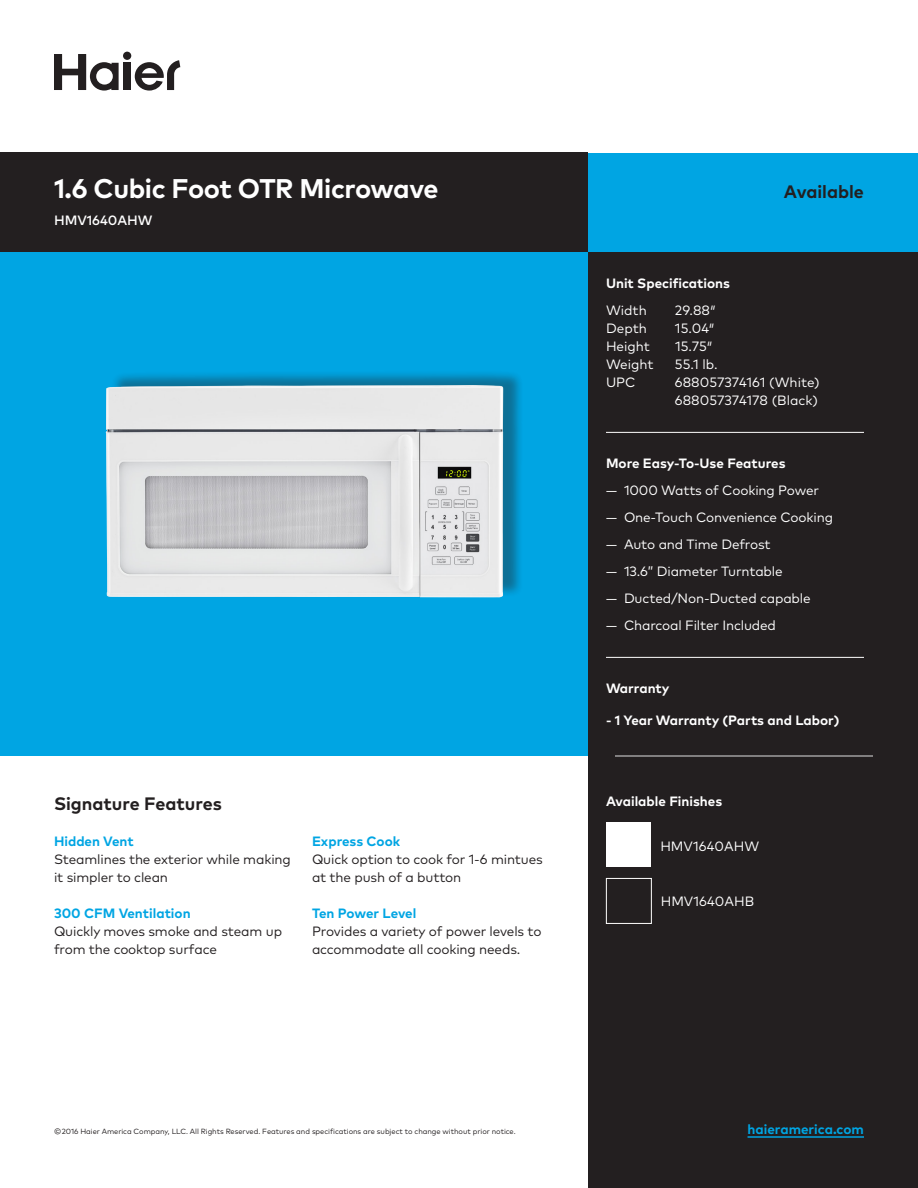
<style>
.page{position:relative;width:918px;height:1188px;background:#fff}
.page>*{position:absolute;margin:0;border:0;box-sizing:border-box;transform-origin:0 0}
.Headline__Product_Na{font:700 27px "Mark OT";letter-spacing:-.015em;color:#fff}
.Headline__Signature{font:700 18px "Mark OT";color:#231f20}
.Header__Right_Rail{font:13.5px/18px "Mark OT";letter-spacing:-.01em;color:#fff}
.Paragraph__Main{font:13.5px/18px "Mark OT";letter-spacing:-.01em;color:#231f20}
.Header__Right_Rail-2{font:700 13.5px "Mark OT";color:#fff}
.Subhead__Signature_F{font:700 13.5px "Mark OT";color:#00a5e3}
.Headline__Product_Na-2{font:500 13.5px "Mark OT";letter-spacing:-.005em;color:#fff}
.t1{font:7.5px "Mark OT";letter-spacing:-.005em;color:#231f20}
</style>
<div class="page">
<div style="left:0;top:153px;width:918px;height:603px;background:#00a5e3"></div>
<div style="left:588px;top:252px;width:330px;height:936px;background:#231f20"></div>
<div style="left:0;top:153px;width:588px;height:99px;background:#231f20"></div>
<div style="left:123px;top:63px;width:8px;height:27px;background:#231f20"></div>
<div style="left:123px;top:52px;width:8px;height:8px;background:#231f20;border-radius:50%"></div>
<svg style="left:54px;top:54px;width:65px;height:37px"></svg>
<svg style="left:135px;top:60px;width:45px;height:31px"></svg>
<hr style="left:748px;top:1136px;width:116px;height:2px;background:#00a5e3">
<hr style="left:606px;top:432px;width:258px;height:1px;background:#fff">
<hr style="left:606px;top:657px;width:258px;height:1px;background:#fff">
<div style="left:606px;top:822px;width:45px;height:45px;background:#fff"></div>
<div style="left:606px;top:878px;width:46px;height:46px;border:1px solid #fff"></div>
<hr style="left:615px;top:756px;width:258px;height:1px;background:#e0e0e0">
<div style="left:111px;top:370px;width:413px;height:227px;background:#231f20;opacity:.22"></div>
<p class="Headline__Product_Na" style="left:54px;top:171px;width:386px">1.6 Cubic Foot OTR Microwave</p>
<p class="Headline__Signature" style="left:784px;top:180px;width:82px">Available</p>
<p class="Headline__Product_Na-2" style="left:54px;top:212px;width:100px">HMV1640AHW</p>
<p class="Header__Right_Rail-2" style="left:606px;top:274px;width:126px">Unit Specifications</p>
<p class="Header__Right_Rail" style="left:606px;top:301px;width:42px">Width</p>
<p class="Header__Right_Rail" style="left:675px;top:301px;width:42px">29.88″</p>
<p class="Header__Right_Rail" style="left:606px;top:319px;width:42px">Depth</p>
<p class="Header__Right_Rail" style="left:675px;top:319px;width:41px">15.04″</p>
<p class="Header__Right_Rail" style="left:606px;top:337px;width:46px">Height</p>
<p class="Header__Right_Rail" style="left:675px;top:337px;width:39px">15.75″</p>
<p class="Header__Right_Rail" style="left:606px;top:355px;width:49px">Weight</p>
<p class="Header__Right_Rail" style="left:675px;top:355px;width:44px">55.1 lb.</p>
<p class="Header__Right_Rail" style="left:606px;top:373px;width:31px">UPC</p>
<p class="Header__Right_Rail" style="left:675px;top:373px;width:146px">688057374161 (White)<br>688057374178 (Black)</p>
<p class="Header__Right_Rail-2" style="left:606px;top:454px;width:181px">More Easy-To-Use Features</p>
<p class="Header__Right_Rail" style="left:606px;top:481px;width:215px">— 1000 Watts of Cooking Power</p>
<p class="Header__Right_Rail" style="left:606px;top:508px;width:229px">— One-Touch Convenience Cooking</p>
<p class="Header__Right_Rail" style="left:606px;top:535px;width:166px">— Auto and Time Defrost</p>
<p class="Header__Right_Rail" style="left:606px;top:562px;width:178px">— 13.6” Diameter Turntable</p>
<p class="Header__Right_Rail" style="left:606px;top:589px;width:206px">— Ducted/Non-Ducted capable</p>
<p class="Header__Right_Rail" style="left:606px;top:616px;width:172px">— Charcoal Filter Included</p>
<p class="Headline__Signature" style="left:54px;top:792px;width:169px">Signature Features</p>
<p class="Subhead__Signature_F" style="left:54px;top:832px;width:81px">Hidden Vent</p>
<p class="Paragraph__Main" style="left:54px;top:850px;width:238px">Steamlines the exterior while making it simpler to clean</p>
<p class="Subhead__Signature_F" style="left:54px;top:904px;width:138px">300 CFM Ventilation</p>
<p class="Paragraph__Main" style="left:54px;top:922px;width:230px">Quickly moves smoke and steam up from the cooktop surface</p>
<p class="Subhead__Signature_F" style="left:312px;top:832px;width:90px">Express Cook</p>
<p class="Paragraph__Main" style="left:312px;top:850px;width:232px">Quick option to cook for 1-6 mintues at the push of a button</p>
<p class="Subhead__Signature_F" style="left:312px;top:904px;width:106px">Ten Power Level</p>
<p class="Paragraph__Main" style="left:312px;top:922px;width:231px">Provides a variety of power levels to accommodate all cooking needs.</p>
<p class="Header__Right_Rail-2" style="left:606px;top:679px;width:65px">Warranty</p>
<p class="Header__Right_Rail-2" style="left:606px;top:711px;width:235px">- 1 Year Warranty (Parts and Labor)</p>
<p class="Header__Right_Rail-2" style="left:606px;top:792px;width:118px">Available Finishes</p>
<p class="Header__Right_Rail" style="left:660px;top:837px;width:100px">HMV1640AHW</p>
<p class="Header__Right_Rail" style="left:661px;top:892px;width:95px">HMV1640AHB</p>
<p class="t1" style="left:54px;top:1127px;width:463px">© 2016 Haier America Company, LLC. All Rights Reserved. Features and specifications are subject to change without prior notice.</p>
<p class="Subhead__Signature_F" style="left:748px;top:1120px;width:118px">haieramerica.com</p>
</div>
